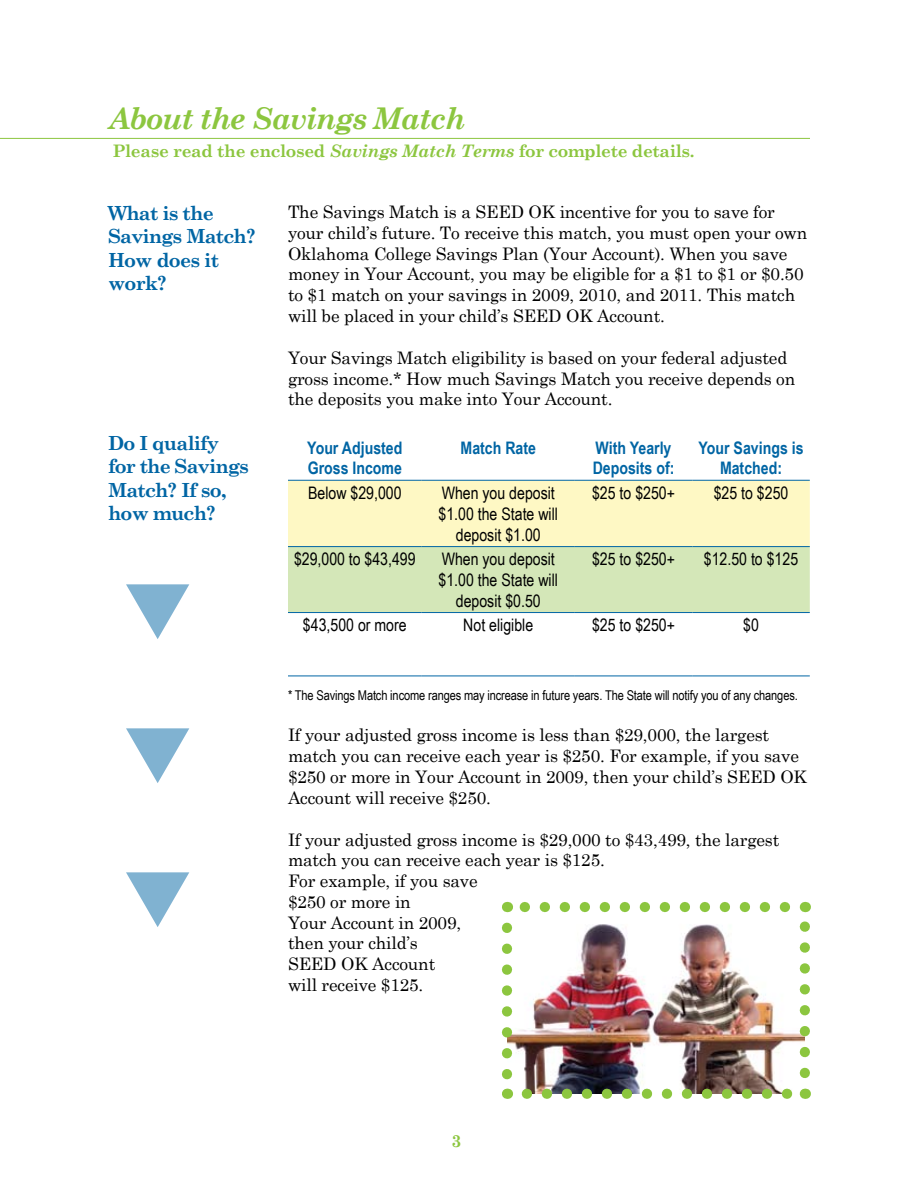
<style>
.page{position:relative;width:918px;height:1188px;background:#fff}
.page>*{position:absolute;margin:0;border:0;box-sizing:border-box;transform-origin:0 0}
.t1{font:italic 700 30px "Century Schoolbook";letter-spacing:-.04em;color:#8cc63f}
.t2{font:700 19.5px/23.4px "Century Schoolbook";letter-spacing:-.04em;color:#0065a4}
.t3{font:17.25px/20.7px "Century Schoolbook";letter-spacing:-.01em;color:#000}
.t4{font:17.25px/20.7px "Arial Narrow";color:#000;text-align:center}
.t5{font:700 17.25px/20.7px "Arial Narrow";color:#0065a4}
.t6{font:700 17.25px "Century Schoolbook";letter-spacing:-.02em;color:#8cc63f}
.t7{font:13.5px "Arial Narrow";letter-spacing:-.01em;color:#000}
.s1{font-style:italic}
</style>
<div class="page">
<hr style="left:0;top:138px;width:810px;height:1px;background:#8cc63f">
<svg style="left:126px;top:584px;width:63px;height:55px"></svg>
<svg style="left:126px;top:728px;width:63px;height:55px"></svg>
<svg style="left:126px;top:872px;width:63px;height:55px"></svg>
<svg style="left:288px;top:481px;width:522px;height:195px"></svg>
<hr style="left:288px;top:480px;width:134px;height:1px;background:#0065a4">
<hr style="left:422px;top:480px;width:153px;height:1px;background:#0065a4">
<hr style="left:575px;top:480px;width:117px;height:1px;background:#0065a4">
<hr style="left:692px;top:480px;width:118px;height:1px;background:#0065a4">
<hr style="left:288px;top:546px;width:134px;height:1px;background:#0065a4">
<hr style="left:422px;top:546px;width:153px;height:1px;background:#0065a4">
<hr style="left:575px;top:546px;width:117px;height:1px;background:#0065a4">
<hr style="left:692px;top:546px;width:118px;height:1px;background:#0065a4">
<hr style="left:288px;top:612px;width:134px;height:1px;background:#0065a4">
<hr style="left:422px;top:612px;width:153px;height:1px;background:#0065a4">
<hr style="left:575px;top:612px;width:117px;height:1px;background:#0065a4">
<hr style="left:692px;top:612px;width:118px;height:1px;background:#0065a4">
<hr style="left:288px;top:676px;width:134px;height:1px;background:#0065a4">
<hr style="left:422px;top:676px;width:153px;height:1px;background:#0065a4">
<hr style="left:575px;top:676px;width:117px;height:1px;background:#0065a4">
<hr style="left:692px;top:676px;width:118px;height:1px;background:#0065a4">
<img style="left:507px;top:907px;width:298px;height:187px">
<svg style="left:502px;top:928px;width:10px;height:155px"></svg>
<svg style="left:527px;top:1089px;width:268px;height:10px"></svg>
<svg style="left:517px;top:902px;width:268px;height:10px"></svg>
<svg style="left:800px;top:902px;width:10px;height:171px"></svg>
<h1 class="t1" style="left:108px;top:96px;width:359px">About the Savings Match</h1>
<p class="t6" style="left:112px;top:137px;width:584px">Please read the enclosed <span class="s1">Savings Match Terms</span> for complete details.</p>
<p class="t2" style="left:108px;top:200px;width:149px">What is the<br>Savings Match?<br>How does it work?</p>
<p class="t3" style="left:288px;top:200px;width:521px">The Savings Match is a SEED OK incentive for you to save for your child’s future. To receive this match, you must open your own Oklahoma College Savings Plan (Your Account). When you save money in Your Account, you may be eligible for a $1 to $1 or $0.50 to $1 match on your savings in 2009, 2010, and 2011. This match will be placed in your child’s SEED OK Account.</p>
<p class="t3" style="left:288px;top:346px;width:509px">Your Savings Match eligibility is based on your federal adjusted gross income.* How much Savings Match you receive depends on the deposits you make into Your Account.</p>
<p class="t2" style="left:108px;top:430px;width:143px">Do I qualify for the Savings<br>Match? If so, how much?</p>
<p class="t5" style="left:307px;top:436px;width:97px">Your Adjusted<br>Gross Income</p>
<p class="t5" style="left:461px;top:436px;width:77px">Match Rate</p>
<p class="t5" style="left:593px;top:436px;width:83px">With Yearly<br>Deposits of:</p>
<p class="t5" style="left:699px;top:436px;width:107px;text-align:center">Your Savings is<br>Matched:</p>
<p class="t4" style="left:308px;top:482px;width:95px">Below $29,000</p>
<p class="t4" style="left:439px;top:482px;width:121px">When you deposit $1.00 the State will deposit $1.00</p>
<p class="t4" style="left:592px;top:482px;width:84px">$25 to $250+</p>
<p class="t4" style="left:714px;top:482px;width:76px">$25 to $250</p>
<p class="t4" style="left:294px;top:548px;width:123px">$29,000 to $43,499</p>
<p class="t4" style="left:439px;top:548px;width:121px">When you deposit $1.00 the State will deposit $0.50</p>
<p class="t4" style="left:592px;top:548px;width:84px">$25 to $250+</p>
<p class="t4" style="left:704px;top:548px;width:96px">$12.50 to $125</p>
<p class="t4" style="left:303px;top:614px;width:105px">$43,500 or more</p>
<p class="t4" style="left:463px;top:614px;width:71px">Not eligible</p>
<p class="t4" style="left:592px;top:614px;width:84px">$25 to $250+</p>
<p class="t4" style="left:743px;top:614px;width:17px">$0</p>
<p class="t7" style="left:288px;top:685px;width:511px">* The Savings Match income ranges may increase in future years. The State will notify you of any changes.</p>
<p class="t3" style="left:288px;top:723px;width:521px">If your adjusted gross income is less than $29,000, the largest match you can receive each year is $250. For example, if you save $250 or more in Your Account in 2009, then your child’s SEED OK Account will receive $250.</p>
<p class="t3" style="left:288px;top:828px;width:493px">If your adjusted gross income is $29,000 to $43,499, the largest match you can receive each year is $125.<br>For example, if you save<br>$250 or more in<br>Your Account in 2009,<br>then your child’s<br>SEED OK Account<br>will receive $125.</p>
<p class="t6" style="left:452px;top:1127px;width:11px">3</p>
</div>
